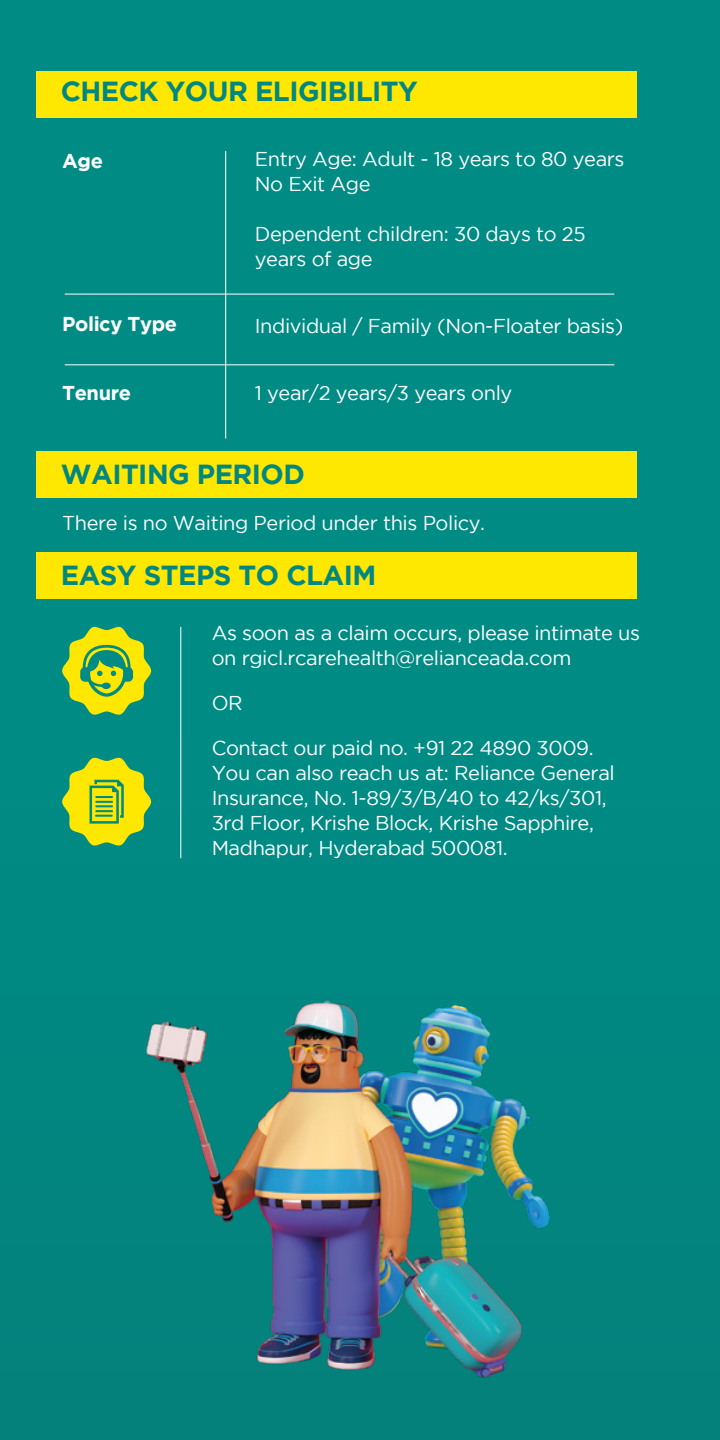
<style>
.page{position:relative;width:720px;height:1440px;background:#008c85}
.page>*{position:absolute;margin:0;border:0;box-sizing:border-box;transform-origin:0 0}
.t1{font:700 27.5px "Gotham";letter-spacing:-.02em;color:#008782}
.t2{font:20px/25px "Gotham";letter-spacing:-.02em;color:#fff}
.t3{font:700 20px "Gotham";letter-spacing:-.02em;color:#fff}
</style>
<div class="page">
<svg style="left:62px;top:757px;width:89px;height:89px"></svg>
<svg style="left:62px;top:626px;width:89px;height:89px"></svg>
<hr style="left:65px;top:294px;width:549px;height:1px;background:#fff">
<hr style="left:65px;top:364px;width:549px;height:1px;background:#fff">
<hr style="left:225px;top:151px;width:1px;height:288px;background:#fff">
<hr style="left:180px;top:627px;width:1px;height:231px;background:#fff">
<div style="left:36px;top:71px;width:601px;height:47px;background:#fee700"></div>
<div style="left:36px;top:451px;width:601px;height:46px;background:#fee700"></div>
<div style="left:36px;top:552px;width:601px;height:46px;background:#fee700"></div>
<img style="left:68px;top:999px;width:537px;height:441px">
<h1 class="t1" style="left:61px;top:76px;width:359px">CHECK YOUR ELIGIBILITY</h1>
<p class="t3" style="left:62px;top:149px;width:42px">Age</p>
<p class="t2" style="left:255px;top:146px;width:371px">Entry Age: Adult - 18 years to 80 years<br>No Exit Age</p>
<p class="t2" style="left:255px;top:221px;width:332px">Dependent children: 30 days to 25 years of age</p>
<p class="t3" style="left:62px;top:313px;width:116px">Policy Type</p>
<p class="t2" style="left:255px;top:313px;width:370px">Individual / Family (Non-Floater basis)</p>
<p class="t3" style="left:62px;top:382px;width:70px">Tenure</p>
<p class="t2" style="left:255px;top:381px;width:259px">1 year/2 years/3 years only</p>
<h1 class="t1" style="left:61px;top:459px;width:246px">WAITING PERIOD</h1>
<p class="t2" style="left:62px;top:510px;width:425px">There is no Waiting Period under this Policy.</p>
<h1 class="t1" style="left:61px;top:560px;width:317px">EASY STEPS TO CLAIM</h1>
<p class="t2" style="left:212px;top:620px;width:430px">As soon as a claim occurs, please intimate us on rgicl.rcarehealth@relianceada.com</p>
<p class="t2" style="left:212px;top:690px;width:33px">OR</p>
<p class="t2" style="left:212px;top:735px;width:405px">Contact our paid no. +91 22 4890 3009.<br>You can also reach us at: Reliance General Insurance, No. 1-89/3/B/40 to 42/ks/301, 3rd Floor, Krishe Block, Krishe Sapphire, Madhapur, Hyderabad 500081.</p>
</div>
